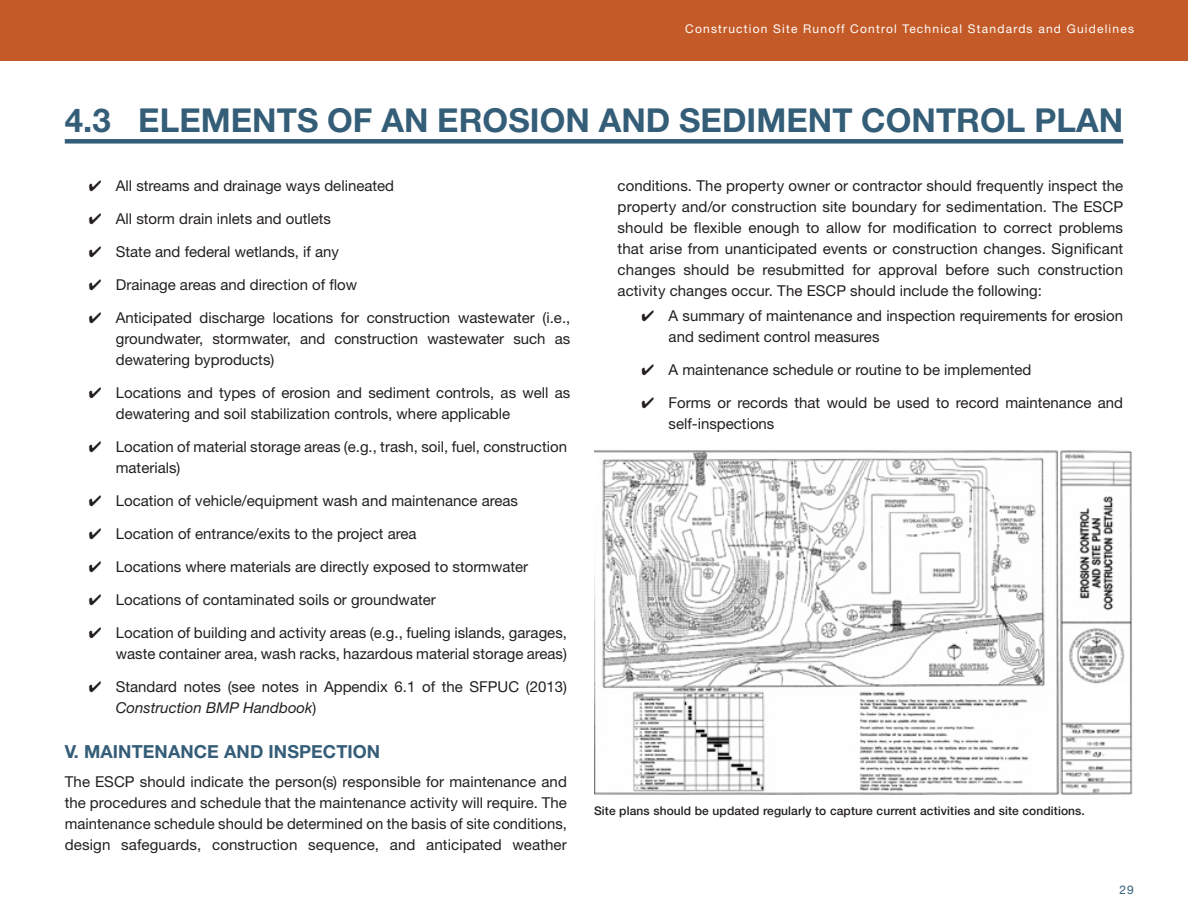
<style>
.page{position:relative;width:1188px;height:918px;background:#fff}
.page>*{position:absolute;margin:0;border:0;box-sizing:border-box;transform-origin:0 0}
.Heading_1{font:700 33px "Helvetica Neue LT Std";color:#345d78}
.heading_steps{font:700 18px "Helvetica Neue LT Std";letter-spacing:.005em;color:#345d78}
.body_text_before_bul{font:15px/21px "Helvetica Neue LT Std";color:#231f20}
.t1{font:500 12px "Helvetica Neue LT Std";letter-spacing:.01em;color:#231f20}
.t2{font:12px "Helvetica Neue LT Std";letter-spacing:.1em;color:#fff}
.t3{font:12px "Helvetica Neue LT Std";color:#345d78}
.s1{font-style:italic}
</style>
<div class="page">
<div style="left:0;top:0;width:1188px;height:61px;background:#c45a27"></div>
<div style="left:65px;top:139px;width:1058px;height:5px;background:#345d78"></div>
<img style="left:594px;top:450px;width:539px;height:344px">
<p class="t2" style="left:685px;top:22px;width:450px">Construction Site Runoff Control Technical Standards and Guidelines</p>
<h1 class="Heading_1" style="left:65px;top:99px;width:1060px">4.3 ELEMENTS OF AN EROSION AND SEDIMENT CONTROL PLAN</h1>
<p class="body_text_before_bul" style="left:89px;top:175px;width:307px">✔ All streams and drainage ways delineated</p>
<p class="body_text_before_bul" style="left:89px;top:208px;width:244px">✔ All storm drain inlets and outlets</p>
<p class="body_text_before_bul" style="left:89px;top:241px;width:252px">✔ State and federal wetlands, if any</p>
<p class="body_text_before_bul" style="left:89px;top:274px;width:270px">✔ Drainage areas and direction of flow</p>
<p class="body_text_before_bul" style="left:116px;top:307px;width:456px;text-align:justify;text-indent:-27px">✔ Anticipated discharge locations for construction wastewater (i.e., groundwater, stormwater, and construction wastewater such as dewatering byproducts)</p>
<p class="body_text_before_bul" style="left:116px;top:382px;width:456px;text-indent:-27px">✔ Locations and types of erosion and sediment controls, as well as dewatering and soil stabilization controls, where applicable</p>
<p class="body_text_before_bul" style="left:116px;top:436px;width:453px;text-indent:-27px">✔ Location of material storage areas (e.g., trash, soil, fuel, construction materials)</p>
<p class="body_text_before_bul" style="left:89px;top:490px;width:431px">✔ Location of vehicle/equipment wash and maintenance areas</p>
<p class="body_text_before_bul" style="left:89px;top:523px;width:329px">✔ Location of entrance/exits to the project area</p>
<p class="body_text_before_bul" style="left:89px;top:556px;width:441px">✔ Locations where materials are directly exposed to stormwater</p>
<p class="body_text_before_bul" style="left:89px;top:589px;width:349px">✔ Locations of contaminated soils or groundwater</p>
<p class="body_text_before_bul" style="left:89px;top:622px;width:480px;text-align:right">✔ Location of building and activity areas (e.g., fueling islands, garages, waste container area, wash racks, hazardous material storage areas)</p>
<p class="body_text_before_bul" style="left:116px;top:676px;width:453px;text-indent:-27px">✔ Standard notes (see notes in Appendix 6.1 of the SFPUC (2013)<br><span class="s1">Construction BMP Handbook</span>)</p>
<p class="heading_steps" style="left:65px;top:741px;width:317px">V. MAINTENANCE AND INSPECTION</p>
<p class="body_text_before_bul" style="left:65px;top:771px;width:504px;text-align:justify">The ESCP should indicate the person(s) responsible for maintenance and the procedures and schedule that the maintenance activity will require. The maintenance schedule should be determined on the basis of site conditions, design safeguards, construction sequence, and anticipated weather</p>
<p class="body_text_before_bul" style="left:618px;top:175px;width:507px;text-align:justify">conditions. The property owner or contractor should frequently inspect the property and/or construction site boundary for sedimentation. The ESCP should be flexible enough to allow for modification to correct problems that arise from unanticipated events or construction changes. Significant changes should be resubmitted for approval before such construction activity changes occur. The ESCP should include the following:</p>
<p class="body_text_before_bul" style="left:669px;top:305px;width:456px;text-indent:-27px">✔ A summary of maintenance and inspection requirements for erosion and sediment control measures</p>
<p class="body_text_before_bul" style="left:642px;top:359px;width:391px">✔ A maintenance schedule or routine to be implemented</p>
<p class="body_text_before_bul" style="left:669px;top:392px;width:456px;text-indent:-27px">✔ Forms or records that would be used to record maintenance and self-inspections</p>
<p class="t1" style="left:594px;top:803px;width:492px">Site plans should be updated regularly to capture current activities and site conditions.</p>
<p class="t3" style="left:1119px;top:883px;width:16px">29</p>
</div>
